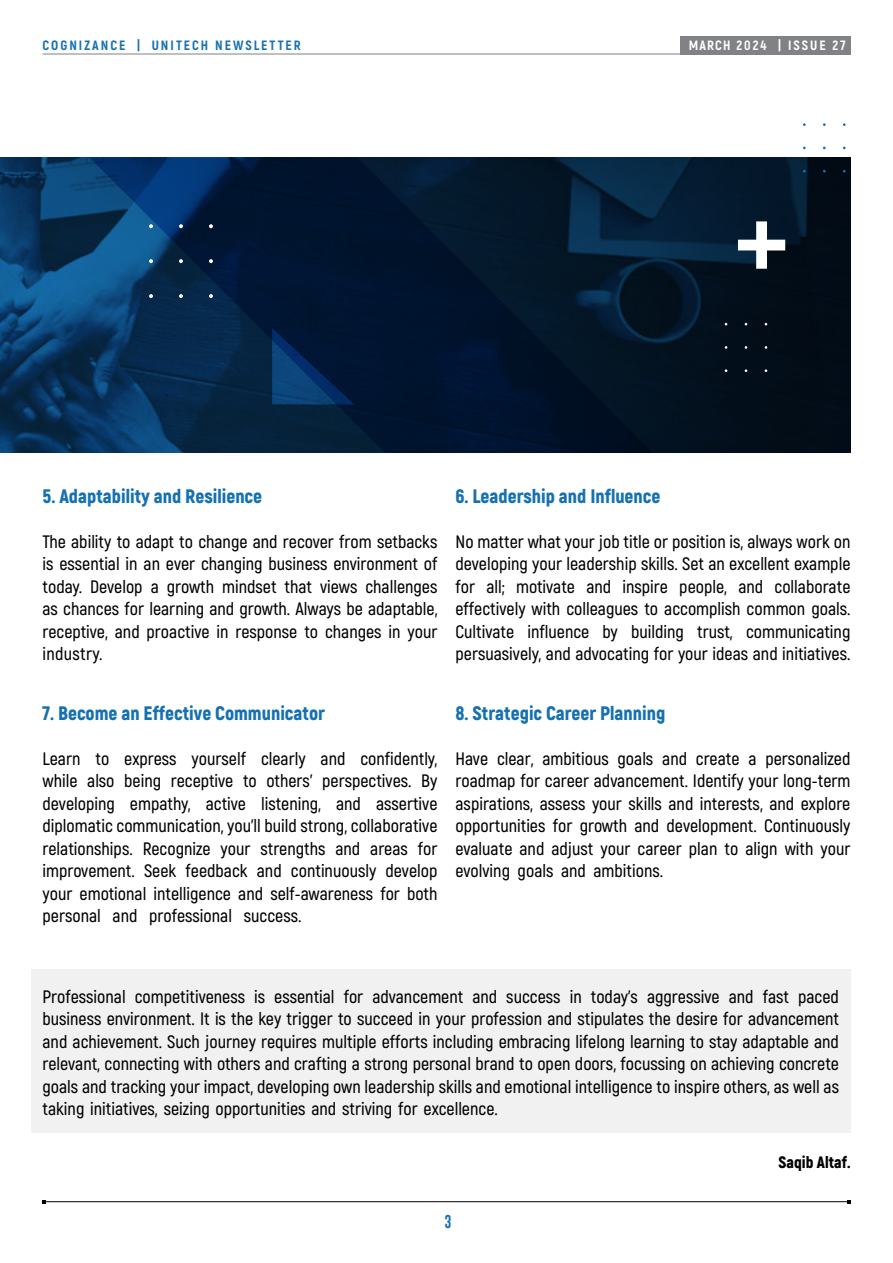
<style>
.page{position:relative;width:893px;height:1263px;background:#fff}
.page>*{position:absolute;margin:0;border:0;box-sizing:border-box;transform-origin:0 0}
.t1{font:900 19.5px "Akrobat";color:#1671b0}
.t2{font:600 18px/22.5px "Akrobat";color:#000;text-align:justify}
.t3{font:900 16.5px "Akrobat";color:#000}
.t4{font:800 13.5px "Akrobat";letter-spacing:.15em;color:#1671b0}
.t5{font:800 13.5px "Akrobat";letter-spacing:.15em;color:#fff}
.t6{font:13.5px "Gobold";color:#1671b0}
</style>
<div class="page">
<hr style="left:43px;top:54px;width:807px;height:1px;background:#808285">
<hr style="left:44px;top:1201px;width:805px;height:1px;background:#000">
<div style="left:680px;top:36px;width:170px;height:18px;background:#808285"></div>
<img style="left:0;top:157px;width:850px;height:296px">
<div style="left:31px;top:969px;width:819px;height:164px;background:#f1f1f2"></div>
<svg style="left:89px;top:157px;width:564px;height:296px;background:#031f3c"></svg>
<svg style="left:209px;top:294px;width:4px;height:4px"></svg>
<svg style="left:209px;top:259px;width:4px;height:4px"></svg>
<svg style="left:209px;top:224px;width:4px;height:4px"></svg>
<svg style="left:179px;top:294px;width:4px;height:4px"></svg>
<svg style="left:179px;top:259px;width:4px;height:4px"></svg>
<svg style="left:179px;top:224px;width:4px;height:4px"></svg>
<svg style="left:149px;top:294px;width:4px;height:4px"></svg>
<svg style="left:149px;top:259px;width:4px;height:4px"></svg>
<svg style="left:149px;top:224px;width:4px;height:4px"></svg>
<svg style="left:738px;top:221px;width:47px;height:48px"></svg>
<svg style="left:272px;top:328px;width:82px;height:77px;background:#042853"></svg>
<p class="t4" style="left:43px;top:36px;width:260px">COGNIZANCE | UNITECH NEWSLETTER</p>
<p class="t5" style="left:689px;top:37px;width:158px">MARCH 2024 | ISSUE 27</p>
<p class="t1" style="left:43px;top:483px;width:221px">5. Adaptability and Resilience</p>
<p class="t2" style="left:43px;top:530px;width:396px">The ability to adapt to change and recover from setbacks is essential in an ever changing business environment of today. Develop a growth mindset that views challenges as chances for learning and growth. Always be adaptable, receptive, and proactive in response to changes in your industry.</p>
<p class="t1" style="left:43px;top:700px;width:284px">7. Become an Effective Communicator</p>
<p class="t2" style="left:43px;top:747px;width:396px">Learn to express yourself clearly and confidently, while also being receptive to others' perspectives. By developing empathy, active listening, and assertive diplomatic communication, you'll build strong, collaborative relationships. Recognize your strengths and areas for improvement. Seek feedback and continuously develop your emotional intelligence and self-awareness for both personal and professional success.</p>
<p class="t1" style="left:455px;top:483px;width:206px">6. Leadership and Influence</p>
<p class="t2" style="left:455px;top:530px;width:396px">No matter what your job title or position is, always work on developing your leadership skills. Set an excellent example for all; motivate and inspire people, and collaborate effectively with colleagues to accomplish common goals.<br>Cultivate influence by building trust, communicating persuasively, and advocating for your ideas and initiatives.</p>
<p class="t1" style="left:455px;top:700px;width:211px">8. Strategic Career Planning</p>
<p class="t2" style="left:455px;top:747px;width:396px">Have clear, ambitious goals and create a personalized roadmap for career advancement. Identify your long-term aspirations, assess your skills and interests, and explore opportunities for growth and development. Continuously evaluate and adjust your career plan to align with your evolving goals and ambitions.</p>
<p class="t2" style="left:43px;top:985px;width:798px">Professional competitiveness is essential for advancement and success in today's aggressive and fast paced business environment. It is the key trigger to succeed in your profession and stipulates the desire for advancement and achievement. Such journey requires multiple efforts including embracing lifelong learning to stay adaptable and relevant, connecting with others and crafting a strong personal brand to open doors, focussing on achieving concrete goals and tracking your impact, developing own leadership skills and emotional intelligence to inspire others, as well as taking initiatives, seizing opportunities and striving for excellence.</p>
<p class="t3" style="left:778px;top:1151px;width:73px">Saqib Altaf.</p>
<p class="t6" style="left:445px;top:1212px;width:9px">3</p>
</div>
